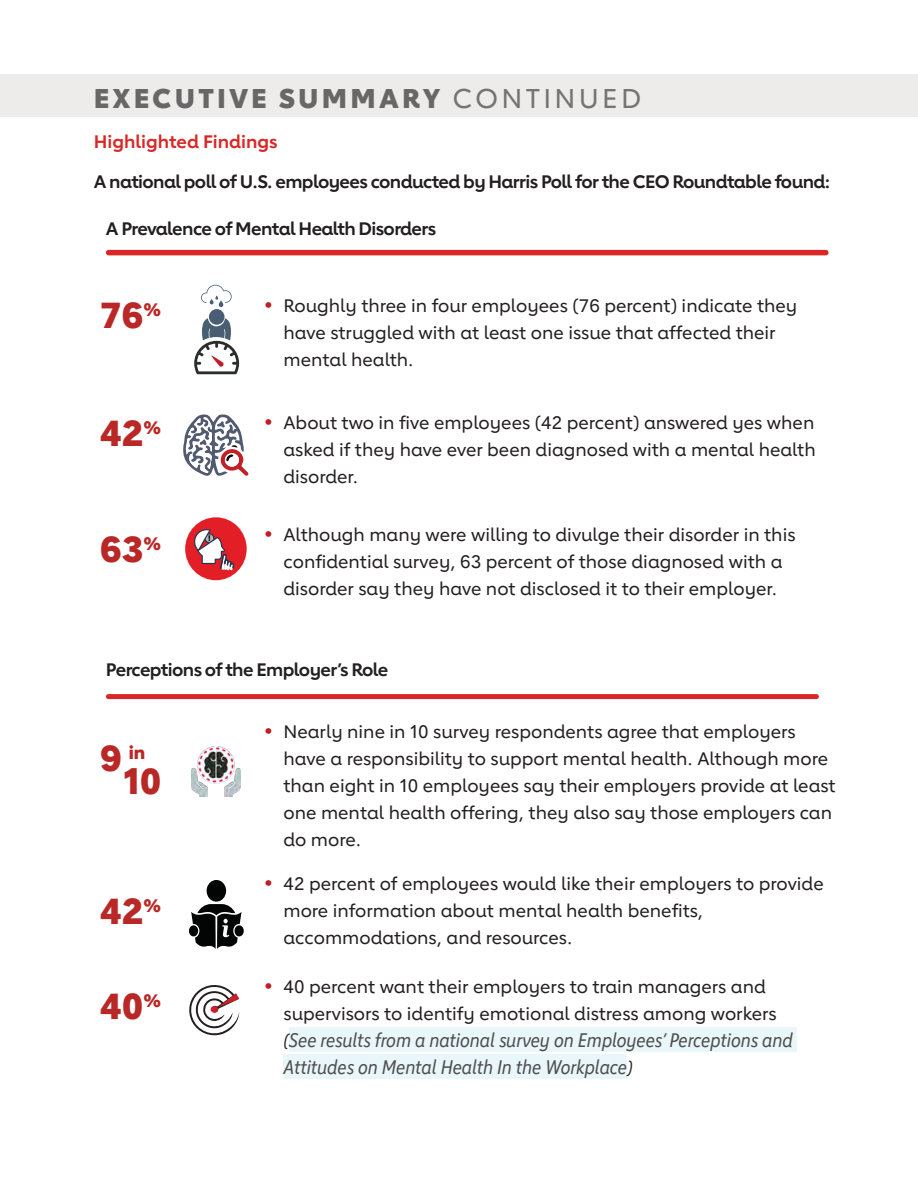
<style>
.page{position:relative;width:918px;height:1188px;background:#fff}
.page>*{position:absolute;margin:0;border:0;box-sizing:border-box;transform-origin:0 0}
.t1{font:800 36px "Lub Dub";color:#b92826}
.t2{font:800 27px "Lub Dub";letter-spacing:.12em;color:#686666}
.t3{font:700 22.5px "Lub Dub";color:#ba2025}
.t4{font:italic 19.5px/27px "Lub Dub Condensed";color:#4f4d4d}
.t5{font:500 18px/27px "Lub Dub";color:#231f20}
.t6{font:700 18px "Lub Dub";letter-spacing:-.035em;color:#231f20}
.t7{font:700 18px "Lub Dub";color:#da2726}
.t8{font:800 18px "Lub Dub";color:#b92826}
.s1{font-weight:500;color:#767473}
.s2{font-weight:700;font-size:22.5px;color:#ba2025}
.s3{font-size:36px}
.s4{font-size:18px;color:#231f20}
</style>
<div class="page">
<div style="left:0;top:74px;width:918px;height:43px;background:#edeceb"></div>
<div style="left:106px;top:250px;width:723px;height:5px;background:#da2726;border-radius:3px"></div>
<div style="left:289px;top:1027px;width:508px;height:25px;background:#e9f7fb"></div>
<div style="left:284px;top:1054px;width:343px;height:25px;background:#e9f7fb"></div>
<div style="left:106px;top:694px;width:713px;height:5px;background:#da2726;border-radius:2px"></div>
<img style="left:192px;top:746px;width:49px;height:51px">
<svg style="left:189px;top:880px;width:55px;height:69px"></svg>
<svg style="left:189px;top:985px;width:51px;height:51px"></svg>
<svg style="left:201px;top:285px;width:31px;height:22px"></svg>
<div style="left:209px;top:309px;width:16px;height:16px;background:#4a5e73;border-radius:50%"></div>
<svg style="left:194px;top:318px;width:46px;height:57px"></svg>
<div style="left:185px;top:517px;width:62px;height:63px;background:#e31e26;border-radius:50%"></div>
<svg style="left:183px;top:414px;width:66px;height:62px"></svg>
<svg style="left:193px;top:529px;width:42px;height:47px"></svg>
<p class="t2" style="left:94px;top:88px;width:549px">EXECUTIVE SUMMARY <span class="s1">CONTINUED</span></p>
<h1 class="t7" style="left:94px;top:134px;width:185px">Highlighted Findings</h1>
<p class="t6" style="left:94px;top:174px;width:738px">A national poll of U.S. employees conducted by Harris Poll for the CEO Roundtable found:</p>
<h2 class="t6" style="left:106px;top:221px;width:332px">A Prevalence of Mental Health Disorders</h2>
<p class="t1" style="left:100px;top:301px;width:62px">76<sup>%</sup></p>
<p class="t1" style="left:100px;top:419px;width:62px">42<sup>%</sup></p>
<p class="t1" style="left:100px;top:535px;width:62px">63<sup>%</sup></p>
<p class="t5" style="left:284px;top:294px;width:515px;text-indent:-19px"><span class="s2">•</span> Roughly three in four employees (76 percent) indicate they have struggled with at least one issue that affected their mental health.</p>
<p class="t5" style="left:284px;top:410px;width:534px;text-align:justify;text-indent:-19px"><span class="s2">•</span> About two in five employees (42 percent) answered yes when asked if they have ever been diagnosed with a mental health disorder.</p>
<p class="t5" style="left:264px;top:523px;width:533px;text-align:center"><span class="s2">•</span> Although many were willing to divulge their disorder in this confidential survey, 63 percent of those diagnosed with a disorder say they have not disclosed it to their employer.</p>
<h2 class="t6" style="left:106px;top:662px;width:284px">Perceptions of the Employer’s Role</h2>
<p class="t8" style="left:100px;top:745px;width:46px"><span class="s3">9</span> in</p>
<p class="t1" style="left:124px;top:767px;width:39px">10</p>
<p class="t1" style="left:100px;top:896px;width:62px">42<sup>%</sup></p>
<p class="t1" style="left:100px;top:992px;width:62px">40<sup>%</sup></p>
<p class="t5" style="left:284px;top:720px;width:554px">Nearly nine in 10 survey respondents agree that employers have a responsibility to support mental health. Although more than eight in 10 employees say their employers provide at least one mental health offering, they also say those employers can do more.</p>
<p class="t5" style="left:284px;top:871px;width:542px;text-indent:-19px"><span class="s2">•</span> 42 percent of employees would like their employers to provide more information about mental health benefits, accommodations, and resources.</p>
<p class="t5" style="left:284px;top:975px;width:495px;text-indent:-19px"><span class="s2">•</span> 40 percent want their employers to train managers and supervisors to identify emotional distress among workers</p>
<p class="t4" style="left:284px;top:1028px;width:511px"><span class="s4">(</span>See results from a national survey on Employees’ Perceptions and<br>Attitudes on Mental Health In the Workplace<span class="s4">)</span></p>
<p class="t3" style="left:264px;top:721px;width:10px">•</p>
</div>
